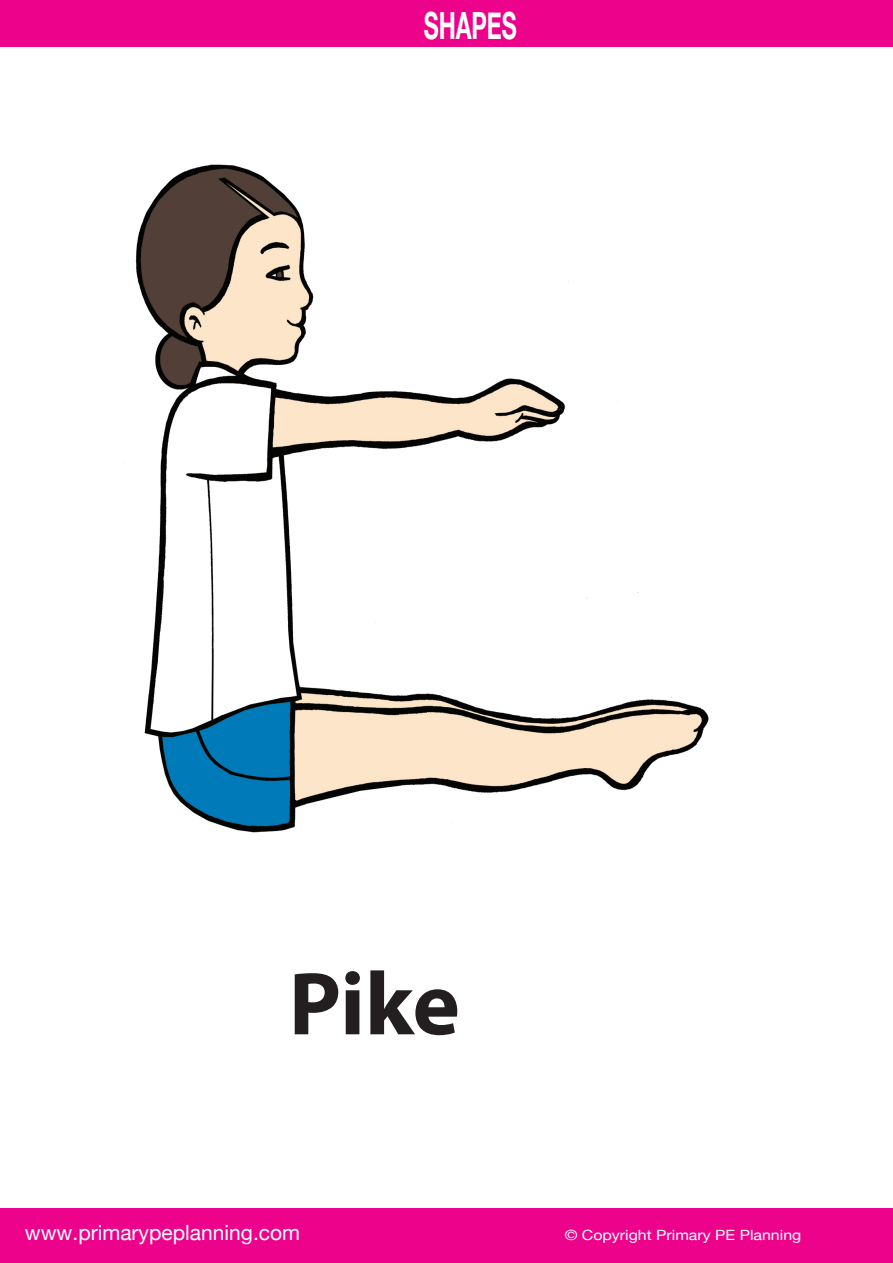
<style>
.page{position:relative;width:893px;height:1263px;background:#fff}
.page>*{position:absolute;margin:0;border:0;box-sizing:border-box;transform-origin:0 0}
.t1{font:700 90px "Myriad Pro";color:#231f20}
.t2{font:700 37.5px "Helvetica Neue";color:#fff;scale:.62 1}
.t3{font:21px "Helvetica Neue";color:#fff}
.t4{font:14.1px "Helvetica Neue";color:#fff;scale:1.13 1}
</style>
<div class="page">
<img style="left:124px;top:164px;width:585px;height:669px">
<div style="left:0;top:1208px;width:893px;height:55px;background:#ed028c"></div>
<div style="left:0;top:0;width:893px;height:47px;background:#ed028c"></div>
<h2 class="t2" style="left:424px;top:-4px;width:152px">SHAPES</h2>
<h1 class="t1" style="left:289px;top:945px;width:173px">Pike</h1>
<h3 class="t3" style="left:25px;top:1217px;width:277px">www.primarypeplanning.com</h3>
<p class="t4" style="left:565px;top:1225px;width:211px">© Copyright Primary PE Planning</p>
</div>
